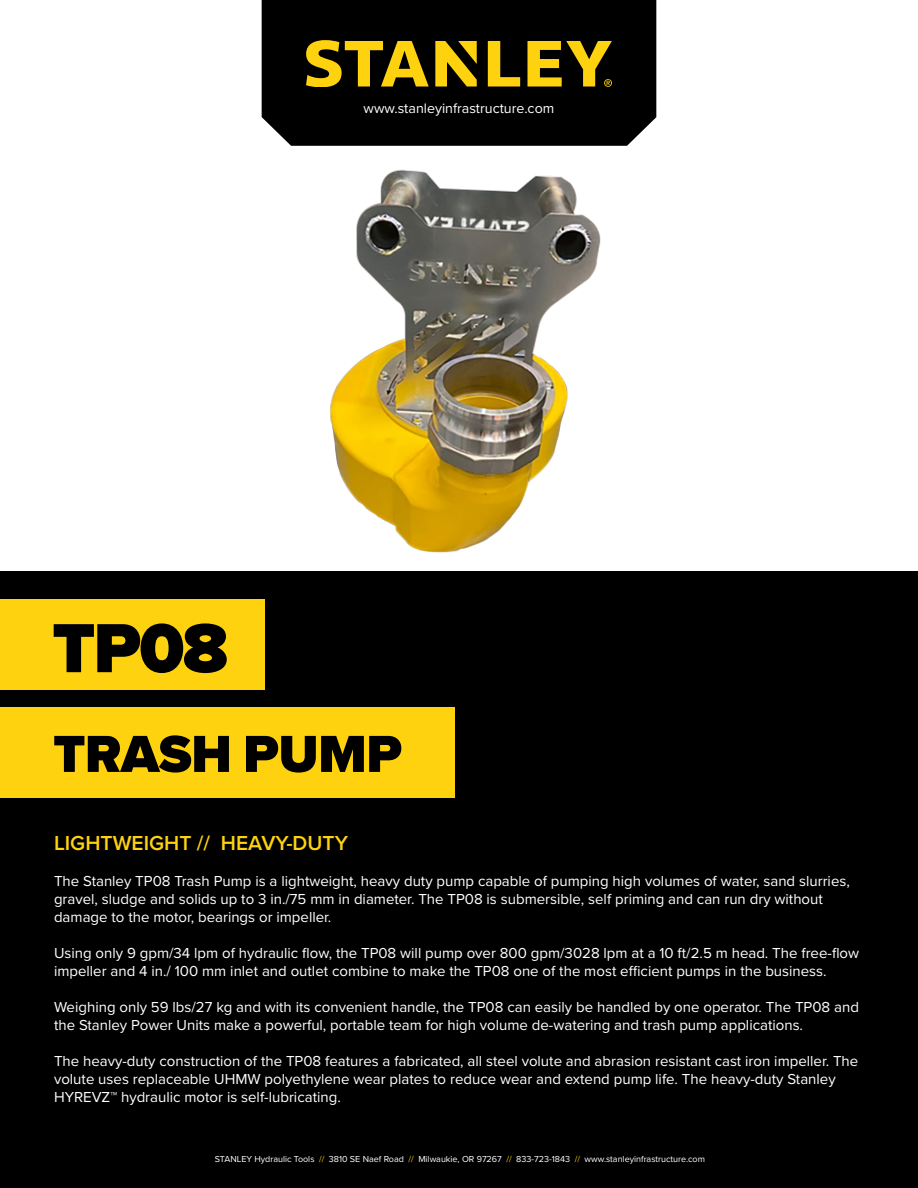
<style>
.page{position:relative;width:918px;height:1188px;background:#fff}
.page>*{position:absolute;margin:0;border:0;box-sizing:border-box;transform-origin:0 0}
.t1{font:900 72px "Proxima Nova";color:#000001}
.t2{font:900 54px "Proxima Nova";letter-spacing:-.01em;color:#000001}
.t3{font:600 21px "Proxima Nova";color:#fed20e}
.t4{font:15px/18px "Proxima Nova";color:#fff}
.t5{font:14.25px "Proxima Nova";color:#fff}
.t6{font:9px "Proxima Nova";color:#fff}
.s1{color:#fed20e}
</style>
<div class="page">
<div style="left:0;top:571px;width:918px;height:617px;background:#000001"></div>
<div style="left:0;top:708px;width:455px;height:90px;background:#fed20e"></div>
<div style="left:0;top:599px;width:265px;height:91px;background:#fed20e"></div>
<div style="left:262px;top:0;width:394px;height:73px;background:#000001"></div>
<svg style="left:306px;top:40px;width:306px;height:33px;background:#796407"></svg>
<img style="left:261px;top:73px;width:396px;height:480px">
<p class="t5" style="left:364px;top:98px;width:192px">www.stanleyinfrastructure.com</p>
<p class="t1" style="left:52px;top:595px;width:177px">TP08</p>
<p class="t2" style="left:53px;top:714px;width:350px">TRASH PUMP</p>
<p class="t3" style="left:54px;top:827px;width:296px">LIGHTWEIGHT // HEAVY-DUTY</p>
<p class="t4" style="left:54px;top:871px;width:797px">The Stanley TP08 Trash Pump is a lightweight, heavy duty pump capable of pumping high volumes of water, sand slurries, gravel, sludge and solids up to 3 in./75 mm in diameter. The TP08 is submersible, self priming and can run dry without damage to the motor, bearings or impeller.</p>
<p class="t4" style="left:54px;top:943px;width:807px">Using only 9 gpm/34 lpm of hydraulic flow, the TP08 will pump over 800 gpm/3028 lpm at a 10 ft/2.5 m head. The free-flow impeller and 4 in./ 100 mm inlet and outlet combine to make the TP08 one of the most efficient pumps in the business.</p>
<p class="t4" style="left:54px;top:997px;width:806px">Weighing only 59 lbs/27 kg and with its convenient handle, the TP08 can easily be handled by one operator. The TP08 and the Stanley Power Units make a powerful, portable team for high volume de-watering and trash pump applications.</p>
<p class="t4" style="left:54px;top:1051px;width:806px">The heavy-duty construction of the TP08 features a fabricated, all steel volute and abrasion resistant cast iron impeller. The volute uses replaceable UHMW polyethylene wear plates to reduce wear and extend pump life. The heavy-duty Stanley<br>HYREVZ™ hydraulic motor is self-lubricating.</p>
<p class="t6" style="left:215px;top:1152px;width:492px">STANLEY Hydraulic Tools <span class="s1">//</span> 3810 SE Naef Road <span class="s1">//</span> Milwaukie, OR 97267 <span class="s1">//</span> 833-723-1843 <span class="s1">//</span> www.stanleyinfrastructure.com</p>
</div>
